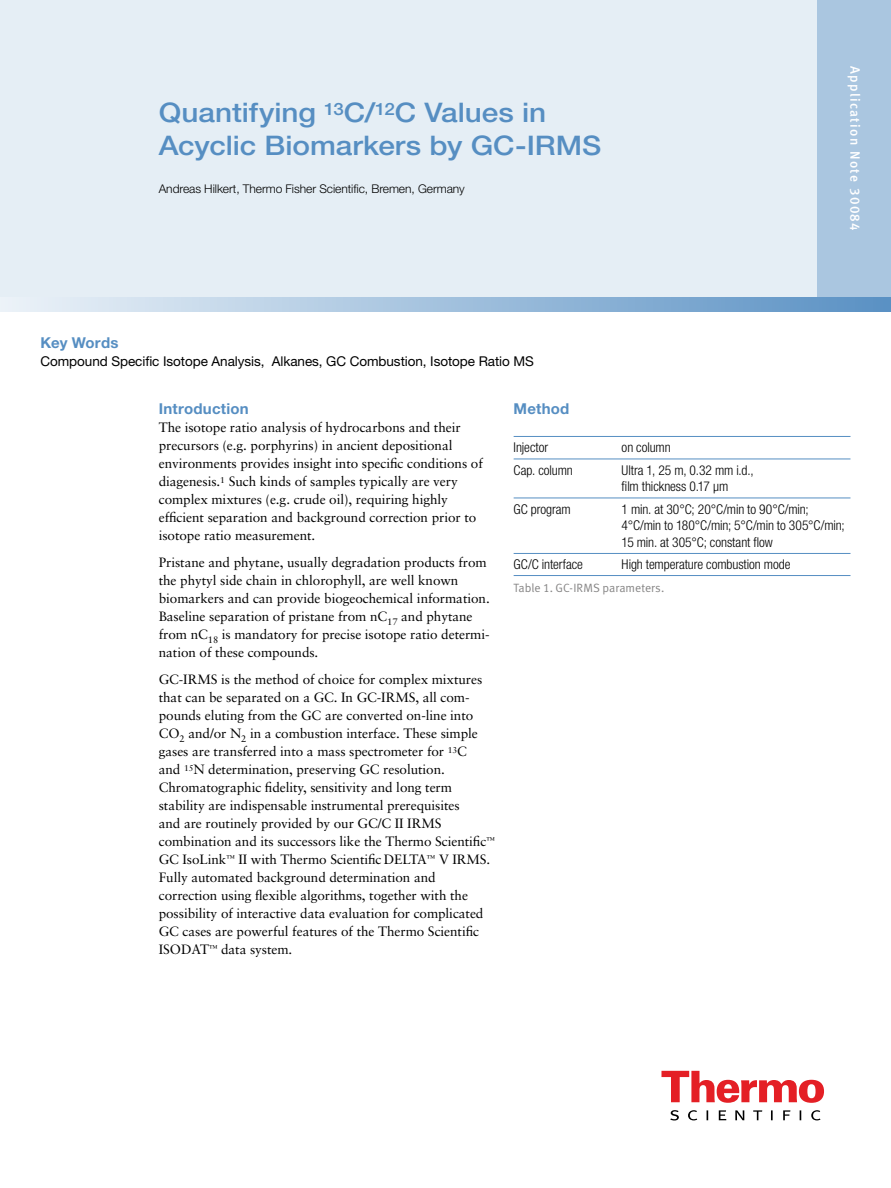
<style>
.page{position:relative;width:891px;height:1188px;background:#fff}
.page>*{position:absolute;margin:0;border:0;box-sizing:border-box;transform-origin:0 0}
.t1{font:500 27px/33px "Helvetica Neue LT Std";letter-spacing:-.005em;color:#568ec2;scale:1.1 1}
.t2{font:700 15px "Helvetica Neue LT Std";letter-spacing:.015em;color:#568ec2}
.t3{font:13.5px/18px "Sabon";letter-spacing:-.005em;color:#000}
.t4{font:300 condensed 13.5px/16.5px "Helvetica Neue LT Std";letter-spacing:-.005em;color:#000}
.t5{font:13.5px "Helvetica Neue LT Std";letter-spacing:-.005em;color:#000}
.t6{font:13.5px "Meta Medium LF";letter-spacing:.1em;color:#fff}
.t7{font:300 12px "Helvetica Neue LT Std";letter-spacing:-.005em;color:#000}
.t8{font:12px "Meta Normal LF";color:#868585}
</style>
<div class="page">
<div style="left:0;top:0;width:891px;height:303px;background:#e5eef5"></div>
<div style="left:817px;top:0;width:74px;height:303px;background:#aac6e0"></div>
<svg style="left:0;top:297px;width:891px;height:15px;background:#a2c1dd"></svg>
<svg style="left:662px;top:1071px;width:162px;height:32px"></svg>
<svg style="left:670px;top:1110px;width:151px;height:11px"></svg>
<hr style="left:514px;top:436px;width:336px;height:1px;background:#568ec2">
<hr style="left:514px;top:459px;width:336px;height:1px;background:#568ec2">
<hr style="left:514px;top:498px;width:336px;height:1px;background:#568ec2">
<hr style="left:514px;top:553px;width:336px;height:1px;background:#568ec2">
<hr style="left:514px;top:575px;width:336px;height:1px;background:#568ec2">
<h1 class="t1" style="left:159px;top:95px;width:404px">Quantifying <sup>13</sup>C/<sup>12</sup>C Values in<br>Acyclic Biomarkers by GC-IRMS</h1>
<p class="t7" style="left:159px;top:181px;width:308px">Andreas Hilkert, Thermo Fisher Scientific, Bremen, Germany</p>
<p class="t2" style="left:40px;top:334px;width:80px">Key Words</p>
<p class="t5" style="left:40px;top:353px;width:495px">Compound Specific Isotope Analysis, Alkanes, GC Combustion, Isotope Ratio MS</p>
<p class="t6" style="left:863px;top:66px;width:166px;rotate:90deg">Application Note 30084</p>
<p class="t2" style="left:159px;top:400px;width:92px">Introduction</p>
<p class="t3" style="left:159px;top:419px;width:326px">The isotope ratio analysis of hydrocarbons and their precursors (e.g. porphyrins) in ancient depositional environments provides insight into specific conditions of diagenesis.<sup>1</sup> Such kinds of samples typically are very complex mixtures (e.g. crude oil), requiring highly efficient separation and background correction prior to isotope ratio measurement.</p>
<p class="t3" style="left:159px;top:554px;width:332px">Pristane and phytane, usually degradation products from the phytyl side chain in chlorophyll, are well known biomarkers and can provide biogeochemical information.<br>Baseline separation of pristane from nC<sub>17</sub> and phytane from nC<sub>18</sub> is mandatory for precise isotope ratio determi&shy;nation of these compounds.</p>
<p class="t3" style="left:159px;top:671px;width:338px">GC-IRMS is the method of choice for complex mixtures that can be separated on a GC. In GC-IRMS, all com&shy;pounds eluting from the GC are converted on-line into CO<sub>2</sub> and/or N<sub>2</sub> in a combustion interface. These simple gases are transferred into a mass spectrometer for <sup>13</sup>C<br>and <sup>15</sup>N determination, preserving GC resolution.<br>Chromatographic fidelity, sensitivity and long term stability are indispensable instrumental prerequisites<br>and are routinely provided by our GC/C II IRMS combination and its successors like the Thermo Scientific<sup>™ </sup>GC IsoLink<sup>™</sup> II with Thermo Scientific DELTA<sup>™</sup> V IRMS.<br>Fully automated background determination and correction using flexible algorithms, together with the possibility of interactive data evaluation for complicated GC cases are powerful features of the Thermo Scientific ISODAT<sup>™</sup> data system.</p>
<p class="t2" style="left:514px;top:400px;width:57px">Method</p>
<p class="t4" style="left:514px;top:439px;width:36px">Injector</p>
<p class="t4" style="left:622px;top:439px;width:51px">on column</p>
<p class="t4" style="left:514px;top:462px;width:61px">Cap. column</p>
<p class="t4" style="left:622px;top:462px;width:133px">Ultra 1, 25 m, 0.32 mm i.d., film thickness 0.17 µm</p>
<p class="t4" style="left:514px;top:501px;width:59px">GC program</p>
<p class="t4" style="left:622px;top:501px;width:225px">1 min. at 30°C; 20°C/min to 90°C/min;<br>4°C/min to 180°C/min; 5°C/min to 305°C/min;<br>15 min. at 305°C; constant flow</p>
<p class="t4" style="left:514px;top:556px;width:71px">GC/C interface</p>
<p class="t4" style="left:622px;top:556px;width:170px">High temperature combustion mode</p>
<p class="t8" style="left:514px;top:581px;width:152px">Table 1. GC-IRMS parameters.</p>
</div>
